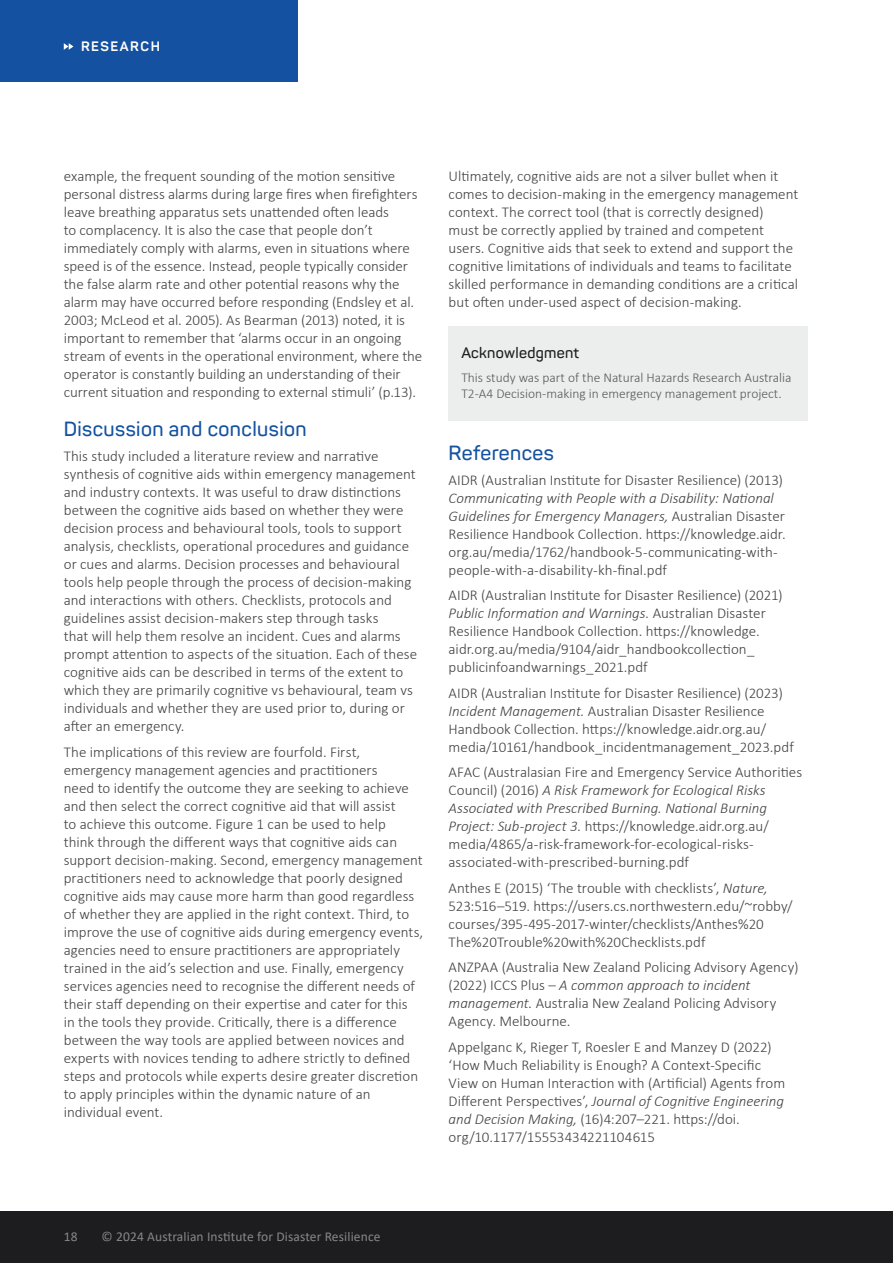
<style>
.page{position:relative;width:893px;height:1263px;background:#fff}
.page>*{position:absolute;margin:0;border:0;box-sizing:border-box;transform-origin:0 0}
.t1{font:600 20.25px "Panton";letter-spacing:.02em;color:#1452a1}
.t2{font:300 15px/18px "Calibri";color:#414042}
.t3{font:600 15px "Panton";letter-spacing:.02em;color:#1d1d1f}
.t4{font:300 13.5px/16.5px "Calibri";color:#58595b}
.t5{font:13.5px "Calibri";letter-spacing:.01em;color:#868788}
.t6{font:700 13.5px "Panton";letter-spacing:.11em;color:#fff}
.s1{font-style:italic}
</style>
<div class="page">
<div style="left:0;top:1212px;width:893px;height:51px;background:#1d1d1f"></div>
<div style="left:0;top:0;width:298px;height:81px;background:#1452a1"></div>
<svg style="left:64px;top:43px;width:9px;height:7px"></svg>
<div style="left:449px;top:326px;width:359px;height:48px;background:#eceded"></div>
<div style="left:449px;top:355px;width:359px;height:66px;background:#eceded"></div>
<p class="t6" style="left:81px;top:38px;width:80px">RESEARCH</p>
<p class="t2" style="left:64px;top:167px;width:360px">example, the frequent sounding of the motion sensitive personal distress alarms during large fires when firefighters leave breathing apparatus sets unattended often leads<br>to complacency. It is also the case that people don’t immediately comply with alarms, even in situations where speed is of the essence. Instead, people typically consider the false alarm rate and other potential reasons why the alarm may have occurred before responding (Endsley et al.<br>2003; McLeod et al. 2005). As Bearman (2013) noted, it is important to remember that ‘alarms occur in an ongoing stream of events in the operational environment, where the operator is constantly building an understanding of their current situation and responding to external stimuli’ (p.13).</p>
<h1 class="t1" style="left:64px;top:416px;width:244px">Discussion and conclusion</h1>
<p class="t2" style="left:64px;top:447px;width:355px">This study included a literature review and narrative synthesis of cognitive aids within emergency management and industry contexts. It was useful to draw distinctions between the cognitive aids based on whether they were decision process and behavioural tools, tools to support analysis, checklists, operational procedures and guidance or cues and alarms. Decision processes and behavioural tools help people through the process of decision-making and interactions with others. Checklists, protocols and guidelines assist decision-makers step through tasks<br>that will help them resolve an incident. Cues and alarms prompt attention to aspects of the situation. Each of these cognitive aids can be described in terms of the extent to which they are primarily cognitive vs behavioural, team vs individuals and whether they are used prior to, during or after an emergency.</p>
<p class="t2" style="left:64px;top:743px;width:361px">The implications of this review are fourfold. First, emergency management agencies and practitioners<br>need to identify the outcome they are seeking to achieve and then select the correct cognitive aid that will assist<br>to achieve this outcome. Figure 1 can be used to help<br>think through the different ways that cognitive aids can support decision-making. Second, emergency management practitioners need to acknowledge that poorly designed cognitive aids may cause more harm than good regardless of whether they are applied in the right context. Third, to improve the use of cognitive aids during emergency events, agencies need to ensure practitioners are appropriately trained in the aid’s selection and use. Finally, emergency services agencies need to recognise the different needs of their staff depending on their expertise and cater for this<br>in the tools they provide. Critically, there is a difference between the way tools are applied between novices and experts with novices tending to adhere strictly to defined steps and protocols while experts desire greater discretion to apply principles within the dynamic nature of an individual event.</p>
<p class="t2" style="left:449px;top:167px;width:351px">Ultimately, cognitive aids are not a silver bullet when it comes to decision-making in the emergency management context. The correct tool (that is correctly designed)<br>must be correctly applied by trained and competent users. Cognitive aids that seek to extend and support the cognitive limitations of individuals and teams to facilitate skilled performance in demanding conditions are a critical but often under-used aspect of decision-making.</p>
<p class="t3" style="left:461px;top:343px;width:119px">Acknowledgment</p>
<p class="t4" style="left:461px;top:369px;width:332px">This study was part of the Natural Hazards Research Australia<br>T2-A4 Decision-making in emergency management project.</p>
<h1 class="t1" style="left:449px;top:440px;width:107px">References</h1>
<p class="t2" style="left:449px;top:471px;width:336px">AIDR (Australian Institute for Disaster Resilience) (2013)</p>
<p class="t2" style="left:449px;top:489px;width:339px"><span class="s1">Communicating with People with a Disability: National Guidelines for Emergency Managers,</span> Australian Disaster Resilience Handbook Collection. https://knowledge.aidr. org.au/media/1762/handbook-5-communicating-with&shy;people-with-a-disability-kh-final.pdf</p>
<p class="t2" style="left:449px;top:586px;width:336px">AIDR (Australian Institute for Disaster Resilience) (2021)<br><span class="s1">Public Information and Warnings.</span> Australian Disaster Resilience Handbook Collection. https://knowledge. aidr.org.au/media/9104/aidr_handbookcollection_ publicinfoandwarnings_2021.pdf</p>
<p class="t2" style="left:449px;top:684px;width:347px">AIDR (Australian Institute for Disaster Resilience) (2023)<br><span class="s1">Incident Management.</span> Australian Disaster Resilience Handbook Collection. https://knowledge.aidr.org.au/ media/10161/handbook_incidentmanagement_2023.pdf</p>
<p class="t2" style="left:449px;top:763px;width:355px">AFAC (Australasian Fire and Emergency Service Authorities Council) (2016) <span class="s1">A Risk Framework for Ecological Risks Associated with Prescribed Burning. National Burning Project: Sub-project 3.</span> https://knowledge.aidr.org.au/ media/4865/a-risk-framework-for-ecological-risks&shy;associated-with-prescribed-burning.pdf</p>
<p class="t2" style="left:449px;top:879px;width:345px">Anthes E (2015) ‘The trouble with checklists’, <span class="s1">Nature, </span>523:516–519. https://users.cs.northwestern.edu/~robby/ courses/395-495-2017-winter/checklists/Anthes%20<br>The%20Trouble%20with%20Checklists.pdf</p>
<p class="t2" style="left:449px;top:958px;width:351px">ANZPAA (Australia New Zealand Policing Advisory Agency) (2022) ICCS Plus – <span class="s1">A common approach to incident management.</span> Australia New Zealand Policing Advisory Agency. Melbourne.</p>
<p class="t2" style="left:449px;top:1037px;width:338px">Appelganc K, Rieger T, Roesler E and Manzey D (2022) ‘How Much Reliability is Enough? A Context-Specific View on Human Interaction with (Artificial) Agents from Different Perspectives’, <span class="s1">Journal of Cognitive Engineering and Decision Making,</span> (16)4:207–221. https://doi. org/10.1177/15553434221104615</p>
<p class="t5" style="left:64px;top:1227px;width:15px">18</p>
<p class="t5" style="left:102px;top:1227px;width:280px">© 2024 Australian Institute for Disaster Resilience</p>
</div>
